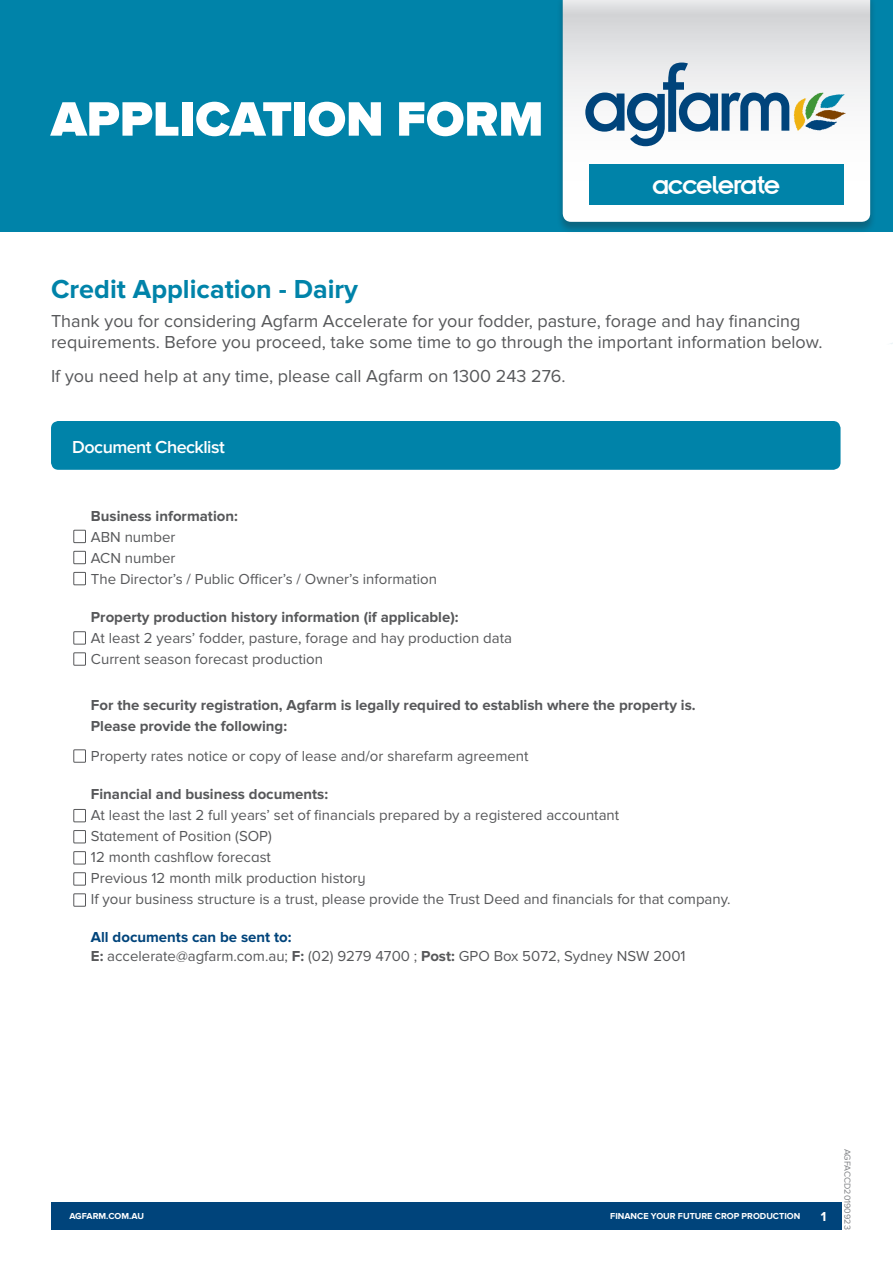
<style>
.page{position:relative;width:893px;height:1263px;background:#fff}
.page>*{position:absolute;margin:0;border:0;box-sizing:border-box;transform-origin:0 0}
.t1{font:900 50.1px "Proxima Nova";color:#fff}
.t2{font:28.8px "Insignia";letter-spacing:-.06em;color:#fff}
.t3{font:700 27px "Proxima Nova";color:#0083a9}
.t4{font:18px/21px "Proxima Nova";color:#57585a}
.SubHead{font:600 18px "Proxima Nova";letter-spacing:-.03em;color:#fff}
.t5{font:15px "Proxima Nova";color:#57585a}
.t6{font:700 15px/21px "Proxima Nova";color:#57585a}
.t7{font:15px "Proxima Nova A";color:#57585a}
.t8{font:700 15px "Proxima Nova";color:#00447b}
.t9{font:700 13.5px "Proxima Nova";color:#fff}
.t10{font:700 9px "Proxima Nova";color:#fff}
.t11{font:9px "Proxima Nova";color:#808285}
.s1{font-weight:700}
</style>
<div class="page">
<div style="left:51px;top:1202px;width:791px;height:28px;background:#00447b"></div>
<div style="left:0;top:0;width:893px;height:232px;background:#0083a9"></div>
<div style="left:51px;top:421px;width:789px;height:49px;background:#0083a9;border-radius:7px"></div>
<div style="left:557px;top:0;width:319px;height:234px;background:#231f20;opacity:.3"></div>
<svg style="left:563px;top:0;width:307px;height:222px;background:#eaebec"></svg>
<svg style="left:585px;top:63px;width:261px;height:83px;background:#b4c5d0"></svg>
<div style="left:589px;top:164px;width:255px;height:41px;background:#0083a9"></div>
<div style="left:74px;top:530px;width:12px;height:13px;border:1px solid #57585a"></div>
<div style="left:74px;top:551px;width:12px;height:13px;border:1px solid #57585a"></div>
<div style="left:74px;top:631px;width:12px;height:13px;border:1px solid #57585a"></div>
<div style="left:74px;top:809px;width:12px;height:13px;border:1px solid #57585a"></div>
<div style="left:74px;top:851px;width:12px;height:13px;border:1px solid #57585a"></div>
<div style="left:74px;top:572px;width:12px;height:13px;border:1px solid #57585a"></div>
<div style="left:74px;top:653px;width:12px;height:12px;border:1px solid #57585a"></div>
<div style="left:74px;top:750px;width:12px;height:12px;border:1px solid #57585a"></div>
<div style="left:74px;top:830px;width:12px;height:13px;border:1px solid #57585a"></div>
<div style="left:74px;top:872px;width:12px;height:13px;border:1px solid #57585a"></div>
<div style="left:74px;top:893px;width:12px;height:13px;border:1px solid #57585a"></div>
<p class="t1" style="left:51px;top:90px;width:494px">APPLICATION FORM</p>
<p class="t2" style="left:652px;top:170px;width:130px">accelerate</p>
<p class="t3" style="left:51px;top:273px;width:309px">Credit Application - Dairy</p>
<p class="t4" style="left:51px;top:311px;width:773px">Thank you for considering Agfarm Accelerate for your fodder, pasture, forage and hay financing requirements. Before you proceed, take some time to go through the important information below.</p>
<p class="t4" style="left:51px;top:366px;width:516px">If you need help at any time, please call Agfarm on 1300 243 276.</p>
<p class="SubHead" style="left:72px;top:436px;width:154px">Document Checklist</p>
<p class="t6" style="left:91px;top:506px;width:148px">Business information:</p>
<p class="t5" style="left:91px;top:528px;width:86px">ABN number</p>
<p class="t5" style="left:91px;top:549px;width:86px">ACN number</p>
<p class="t5" style="left:91px;top:570px;width:348px">The Director’s / Public Officer’s / Owner’s information</p>
<p class="t6" style="left:91px;top:607px;width:369px">Property production history information (if applicable):</p>
<p class="t5" style="left:91px;top:629px;width:423px">At least 2 years’ fodder, pasture, forage and hay production data</p>
<p class="t5" style="left:91px;top:650px;width:234px">Current season forecast production</p>
<p class="t6" style="left:91px;top:695px;width:606px">For the security registration, Agfarm is legally required to establish where the property is.<br>Please provide the following:</p>
<p class="t5" style="left:91px;top:747px;width:439px">Property rates notice or copy of lease and/or sharefarm agreement</p>
<p class="t6" style="left:91px;top:784px;width:239px">Financial and business documents:</p>
<p class="t5" style="left:91px;top:806px;width:530px">At least the last 2 full years’ set of financials prepared by a registered accountant</p>
<p class="t7" style="left:91px;top:827px;width:182px">Statement of Position (SOP)</p>
<p class="t7" style="left:91px;top:848px;width:182px">12 month cashflow forecast</p>
<p class="t7" style="left:91px;top:869px;width:276px">Previous 12 month milk production history</p>
<p class="t5" style="left:91px;top:890px;width:641px">If your business structure is a trust, please provide the Trust Deed and financials for that company.</p>
<p class="t8" style="left:91px;top:928px;width:202px">All documents can be sent to:</p>
<p class="t5" style="left:91px;top:947px;width:596px"><span class="s1">E:</span> accelerate@agfarm.com.au; <span class="s1">F:</span> (02) 9279 4700 ; <span class="s1">Post:</span> GPO Box 5072, Sydney NSW 2001</p>
<p class="t10" style="left:69px;top:1211px;width:76px">AGFARM.COM.AU</p>
<p class="t10" style="left:610px;top:1211px;width:191px">FINANCE YOUR FUTURE CROP PRODUCTION</p>
<p class="t9" style="left:821px;top:1209px;width:7px">1</p>
<p class="t11" style="left:853px;top:1148px;width:82px;rotate:90deg">AGFACCD20190923</p>
</div>
